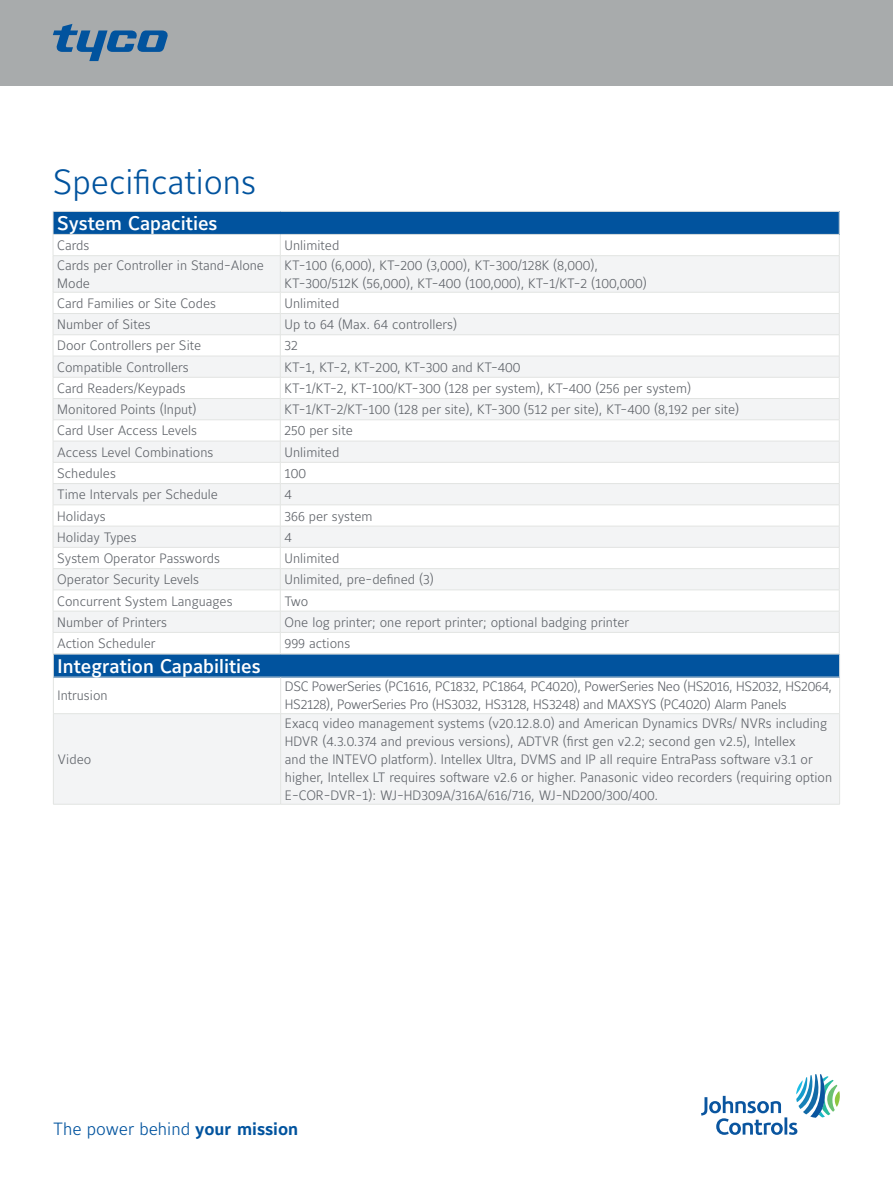
<style>
.page{position:relative;width:893px;height:1188px;background:#fff}
.page>*{position:absolute;margin:0;border:0;box-sizing:border-box;transform-origin:0 0}
.Title_Second_Line{font:300 34.5px "Maurea Jci Lf ML";color:#01539e}
.Body{font:500 19.5px "Maurea Jci Lf ML";color:#fff}
.t1{font:300 17.55px "Maurea Jci Lf ML";color:#01539e}
.t2{font:300 13.5px/18px "Maurea Jci Lf ML";color:#5f6369}
.t3{font:300 13.5px/18px "Maurea Jci Lf ML";letter-spacing:-.02em;color:#5f6369}
.s1{font-weight:700}
</style>
<div class="page">
<div style="left:0;top:0;width:893px;height:85px;background:#a8abac"></div>
<svg style="left:53px;top:24px;width:115px;height:37px"></svg>
<svg style="left:701px;top:1074px;width:139px;height:61px"></svg>
<div style="left:53px;top:211px;width:786px;height:23px;background:#01539e"></div>
<svg style="left:54px;top:256px;width:785px;height:376px;fill:#f3f4f5"></svg>
<hr style="left:53px;top:211px;width:227px;height:1px;background:#e2e4e2">
<hr style="left:280px;top:211px;width:559px;height:1px;background:#e2e4e2">
<hr style="left:53px;top:234px;width:227px;height:1px;background:#e2e4e2">
<svg style="left:53px;top:212px;width:1px;height:43px"></svg>
<hr style="left:280px;top:234px;width:559px;height:1px;background:#e2e4e2">
<svg style="left:280px;top:235px;width:1px;height:20px"></svg>
<svg style="left:839px;top:212px;width:1px;height:43px"></svg>
<hr style="left:53px;top:255px;width:227px;height:1px;background:#e2e4e2">
<hr style="left:53px;top:256px;width:1px;height:36px;background:#e2e4e2">
<hr style="left:280px;top:255px;width:559px;height:1px;background:#e2e4e2">
<hr style="left:280px;top:256px;width:1px;height:36px;background:#e2e4e2">
<hr style="left:839px;top:256px;width:1px;height:36px;background:#e2e4e2">
<hr style="left:53px;top:292px;width:227px;height:1px;background:#e2e4e2">
<hr style="left:280px;top:292px;width:559px;height:1px;background:#e2e4e2">
<hr style="left:53px;top:313px;width:227px;height:1px;background:#e2e4e2">
<hr style="left:280px;top:313px;width:559px;height:1px;background:#e2e4e2">
<hr style="left:53px;top:335px;width:227px;height:1px;background:#e2e4e2">
<hr style="left:280px;top:335px;width:559px;height:1px;background:#e2e4e2">
<hr style="left:53px;top:356px;width:227px;height:1px;background:#e2e4e2">
<hr style="left:280px;top:356px;width:559px;height:1px;background:#e2e4e2">
<hr style="left:53px;top:377px;width:227px;height:1px;background:#e2e4e2">
<hr style="left:280px;top:377px;width:559px;height:1px;background:#e2e4e2">
<hr style="left:53px;top:398px;width:227px;height:1px;background:#e2e4e2">
<hr style="left:280px;top:398px;width:559px;height:1px;background:#e2e4e2">
<hr style="left:53px;top:420px;width:227px;height:1px;background:#e2e4e2">
<hr style="left:280px;top:420px;width:559px;height:1px;background:#e2e4e2">
<hr style="left:53px;top:441px;width:227px;height:1px;background:#e2e4e2">
<hr style="left:280px;top:441px;width:559px;height:1px;background:#e2e4e2">
<hr style="left:53px;top:462px;width:227px;height:1px;background:#e2e4e2">
<hr style="left:280px;top:462px;width:559px;height:1px;background:#e2e4e2">
<hr style="left:53px;top:483px;width:227px;height:1px;background:#e2e4e2">
<hr style="left:280px;top:483px;width:559px;height:1px;background:#e2e4e2">
<hr style="left:53px;top:505px;width:227px;height:1px;background:#e2e4e2">
<hr style="left:280px;top:505px;width:559px;height:1px;background:#e2e4e2">
<hr style="left:53px;top:526px;width:227px;height:1px;background:#e2e4e2">
<hr style="left:280px;top:526px;width:559px;height:1px;background:#e2e4e2">
<hr style="left:53px;top:547px;width:227px;height:1px;background:#e2e4e2">
<hr style="left:280px;top:547px;width:559px;height:1px;background:#e2e4e2">
<hr style="left:53px;top:568px;width:227px;height:1px;background:#e2e4e2">
<hr style="left:280px;top:568px;width:559px;height:1px;background:#e2e4e2">
<hr style="left:53px;top:590px;width:227px;height:1px;background:#e2e4e2">
<hr style="left:280px;top:590px;width:559px;height:1px;background:#e2e4e2">
<hr style="left:53px;top:611px;width:227px;height:1px;background:#e2e4e2">
<hr style="left:280px;top:611px;width:559px;height:1px;background:#e2e4e2">
<hr style="left:53px;top:632px;width:227px;height:1px;background:#e2e4e2">
<hr style="left:280px;top:632px;width:559px;height:1px;background:#e2e4e2">
<svg style="left:280px;top:293px;width:1px;height:360px"></svg>
<hr style="left:53px;top:653px;width:227px;height:1px;background:#e2e4e2">
<hr style="left:280px;top:653px;width:559px;height:1px;background:#e2e4e2">
<div style="left:53px;top:654px;width:787px;height:23px;background:#01539e"></div>
<div style="left:54px;top:714px;width:785px;height:90px;background:#f3f4f5"></div>
<hr style="left:53px;top:654px;width:228px;height:1px;background:#e2e4e2">
<svg style="left:53px;top:293px;width:1px;height:384px"></svg>
<hr style="left:281px;top:654px;width:559px;height:1px;background:#e2e4e2">
<svg style="left:839px;top:292px;width:1px;height:385px"></svg>
<hr style="left:53px;top:677px;width:228px;height:1px;background:#e2e4e2">
<hr style="left:53px;top:677px;width:1px;height:36px;background:#e2e4e2">
<hr style="left:281px;top:677px;width:559px;height:1px;background:#e2e4e2">
<hr style="left:280px;top:677px;width:1px;height:36px;background:#e2e4e2">
<hr style="left:839px;top:677px;width:1px;height:36px;background:#e2e4e2">
<hr style="left:53px;top:713px;width:228px;height:1px;background:#e2e4e2">
<hr style="left:53px;top:714px;width:1px;height:90px;background:#e2e4e2">
<hr style="left:281px;top:713px;width:559px;height:1px;background:#e2e4e2">
<hr style="left:280px;top:714px;width:1px;height:90px;background:#e2e4e2">
<hr style="left:839px;top:714px;width:1px;height:90px;background:#e2e4e2">
<hr style="left:53px;top:804px;width:228px;height:1px;background:#e2e4e2">
<hr style="left:281px;top:804px;width:559px;height:1px;background:#e2e4e2">
<p class="Title_Second_Line" style="left:53px;top:161px;width:205px">Specifications</p>
<p class="Body" style="left:57px;top:212px;width:162px">System Capacities</p>
<p class="t2" style="left:57px;top:236px;width:34px">Cards</p>
<p class="t2" style="left:285px;top:236px;width:56px">Unlimited</p>
<p class="t2" style="left:57px;top:256px;width:208px">Cards per Controller in Stand-Alone<br>Mode</p>
<p class="t2" style="left:285px;top:256px;width:315px">KT-100 (6,000), KT-200 (3,000), KT-300/128K (8,000),</p>
<p class="t2" style="left:285px;top:274px;width:364px">KT-300/512K (56,000), KT-400 (100,000), KT-1/KT-2 (100,000)</p>
<p class="t2" style="left:57px;top:294px;width:160px">Card Families or Site Codes</p>
<p class="t2" style="left:285px;top:294px;width:56px">Unlimited</p>
<p class="t2" style="left:57px;top:315px;width:95px">Number of Sites</p>
<p class="t2" style="left:285px;top:315px;width:174px">Up to 64 (Max. 64 controllers)</p>
<p class="t2" style="left:57px;top:336px;width:145px">Door Controllers per Site</p>
<p class="t2" style="left:285px;top:336px;width:15px">32</p>
<p class="t2" style="left:57px;top:358px;width:133px">Compatible Controllers</p>
<p class="t2" style="left:285px;top:358px;width:237px">KT-1, KT-2, KT-200, KT-300 and KT-400</p>
<p class="t2" style="left:57px;top:379px;width:130px">Card Readers/Keypads</p>
<p class="t2" style="left:285px;top:379px;width:408px">KT-1/KT-2, KT-100/KT-300 (128 per system), KT-400 (256 per system)</p>
<p class="t2" style="left:57px;top:400px;width:141px">Monitored Points (Input)</p>
<p class="t2" style="left:285px;top:400px;width:456px">KT-1/KT-2/KT-100 (128 per site), KT-300 (512 per site), KT-400 (8,192 per site)</p>
<p class="t2" style="left:57px;top:421px;width:141px">Card User Access Levels</p>
<p class="t2" style="left:285px;top:421px;width:70px">250 per site</p>
<p class="t2" style="left:57px;top:443px;width:158px">Access Level Combinations</p>
<p class="t2" style="left:285px;top:443px;width:56px">Unlimited</p>
<p class="t2" style="left:57px;top:464px;width:60px">Schedules</p>
<p class="t2" style="left:285px;top:464px;width:23px">100</p>
<p class="t2" style="left:57px;top:485px;width:162px">Time Intervals per Schedule</p>
<p class="t2" style="left:285px;top:485px;width:9px">4</p>
<p class="t2" style="left:57px;top:507px;width:50px">Holidays</p>
<p class="t2" style="left:285px;top:507px;width:90px">366 per system</p>
<p class="t2" style="left:57px;top:528px;width:81px">Holiday Types</p>
<p class="t2" style="left:285px;top:528px;width:9px">4</p>
<p class="t2" style="left:57px;top:549px;width:164px">System Operator Passwords</p>
<p class="t2" style="left:285px;top:549px;width:56px">Unlimited</p>
<p class="t2" style="left:57px;top:570px;width:143px">Operator Security Levels</p>
<p class="t2" style="left:285px;top:570px;width:151px">Unlimited, pre-defined (3)</p>
<p class="t2" style="left:57px;top:592px;width:177px">Concurrent System Languages</p>
<p class="t2" style="left:285px;top:592px;width:25px">Two</p>
<p class="t2" style="left:57px;top:613px;width:111px">Number of Printers</p>
<p class="t2" style="left:285px;top:613px;width:346px">One log printer; one report printer; optional badging printer</p>
<p class="t2" style="left:57px;top:634px;width:100px">Action Scheduler</p>
<p class="t2" style="left:285px;top:634px;width:67px">999 actions</p>
<p class="Body" style="left:58px;top:654px;width:205px">Integration Capabilities</p>
<p class="t2" style="left:58px;top:686px;width:52px">Intrusion</p>
<p class="t3" style="left:285px;top:677px;width:549px">DSC PowerSeries (PC1616, PC1832, PC1864, PC4020), PowerSeries Neo (HS2016, HS2032, HS2064,<br>HS2128), PowerSeries Pro (HS3032, HS3128, HS3248) and MAXSYS (PC4020) Alarm Panels</p>
<p class="t2" style="left:58px;top:750px;width:35px">Video</p>
<p class="t2" style="left:285px;top:714px;width:549px">Exacq video management systems (v20.12.8.0) and American Dynamics DVRs/ NVRs including HDVR (4.3.0.374 and previous versions), ADTVR (first gen v2.2; second gen v2.5), Intellex<br>and the INTEVO platform). Intellex Ultra, DVMS and IP all require EntraPass software v3.1 or higher, Intellex LT requires software v2.6 or higher. Panasonic video recorders (requiring option E-COR-DVR-1): WJ-HD309A/316A/616/716, WJ-ND200/300/400.</p>
<p class="t1" style="left:53px;top:1118px;width:247px">The power behind <span class="s1">your mission</span></p>
</div>
